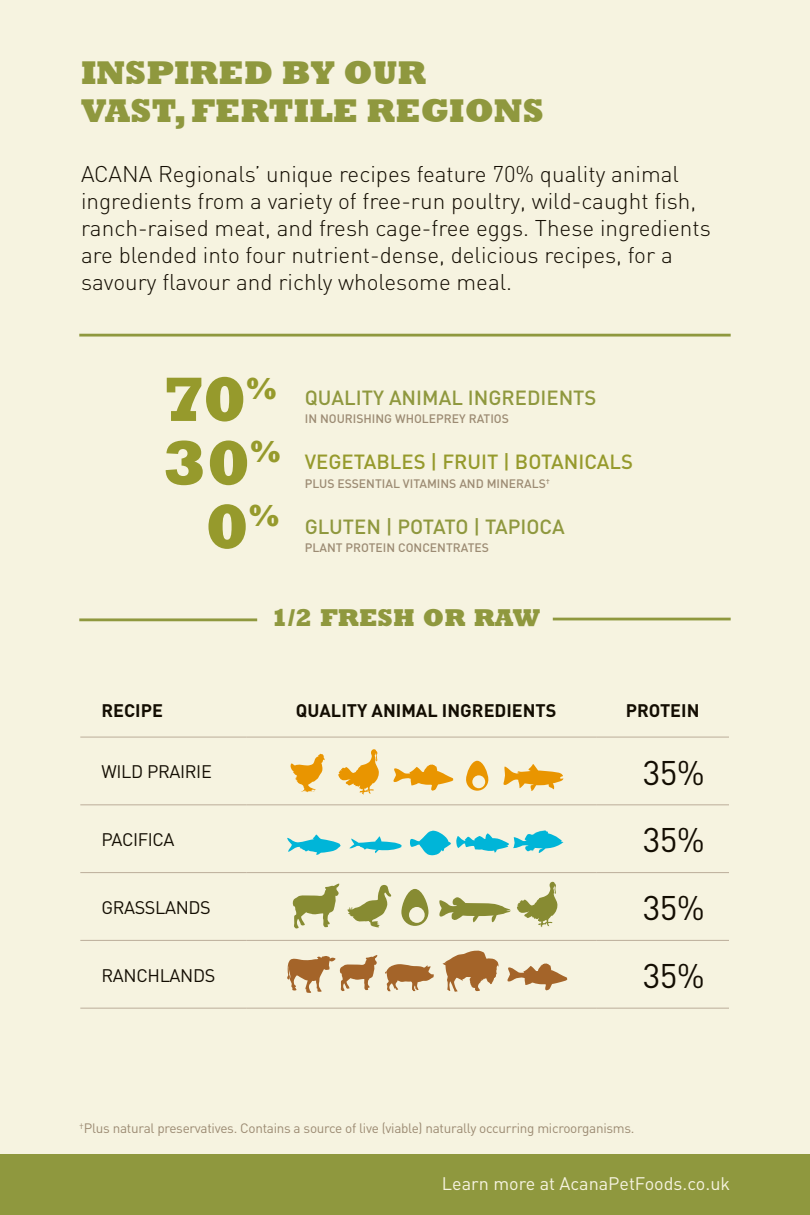
<style>
.page{position:relative;width:810px;height:1215px;background:#f6f3e0}
.page>*{position:absolute;margin:0;border:0;box-sizing:border-box;transform-origin:0 0}
.t1{font:800 63.68px/63.7px "Rockwell Std";color:#969a2c;text-align:right}
.t2{font:800 33.75px/38.2px "Rockwell";color:#8f983e}
.t3{font:33.75px "DIN";letter-spacing:-.02em;color:#130d02}
.t4{font:800 24.75px "Rockwell Std";color:#8f983e}
.t5{font:300 22.5px/27px "DIN";color:#130d02}
.t6{font:500 20.25px "DIN";color:#8f983e}
.t7{font:500 20.25px "DIN";color:#969a2c}
.t8{font:18px "DIN";letter-spacing:-.02em;color:#130d02}
.t9{font:700 18px "DIN";color:#130d02}
.t10{font:18px "DIN";letter-spacing:-.005em;color:#f6f3e0}
.t11{font:13.5px "DIN";color:#9c8b73}
.t12{font:500 12.15px "DIN";color:#9c8b73}
</style>
<div class="page">
<div style="left:0;top:1154px;width:810px;height:61px;background:#8f983e"></div>
<svg style="left:517px;top:881px;width:41px;height:46px"></svg>
<svg style="left:401px;top:889px;width:27px;height:37px"></svg>
<svg style="left:347px;top:885px;width:45px;height:42px"></svg>
<svg style="left:292px;top:884px;width:48px;height:45px"></svg>
<hr style="left:80px;top:737px;width:166px;height:1px;background:#bbad9a">
<hr style="left:246px;top:737px;width:350px;height:1px;background:#bbad9a">
<hr style="left:80px;top:804px;width:166px;height:1px;background:#bbad9a">
<hr style="left:80px;top:872px;width:166px;height:1px;background:#bbad9a">
<hr style="left:246px;top:804px;width:350px;height:1px;background:#bbad9a">
<hr style="left:246px;top:872px;width:350px;height:1px;background:#bbad9a">
<hr style="left:80px;top:940px;width:166px;height:1px;background:#bbad9a">
<hr style="left:80px;top:1008px;width:166px;height:1px;background:#bbad9a">
<hr style="left:246px;top:940px;width:350px;height:1px;background:#bbad9a">
<hr style="left:246px;top:1008px;width:350px;height:1px;background:#bbad9a">
<hr style="left:596px;top:737px;width:133px;height:1px;background:#bbad9a">
<hr style="left:596px;top:804px;width:133px;height:1px;background:#bbad9a">
<hr style="left:596px;top:872px;width:133px;height:1px;background:#bbad9a">
<hr style="left:596px;top:940px;width:133px;height:1px;background:#bbad9a">
<hr style="left:596px;top:1008px;width:133px;height:1px;background:#bbad9a">
<hr style="left:79px;top:618px;width:178px;height:3px;background:#8f983e">
<hr style="left:553px;top:618px;width:178px;height:2px;background:#8f983e">
<hr style="left:79px;top:334px;width:652px;height:3px;background:#8f983e">
<svg style="left:439px;top:897px;width:72px;height:26px"></svg>
<svg style="left:385px;top:964px;width:49px;height:28px"></svg>
<svg style="left:442px;top:950px;width:57px;height:42px"></svg>
<svg style="left:507px;top:963px;width:61px;height:28px"></svg>
<svg style="left:287px;top:835px;width:54px;height:20px"></svg>
<svg style="left:410px;top:830px;width:153px;height:25px"></svg>
<svg style="left:350px;top:836px;width:52px;height:17px"></svg>
<svg style="left:290px;top:754px;width:35px;height:39px"></svg>
<svg style="left:338px;top:749px;width:41px;height:46px"></svg>
<svg style="left:466px;top:761px;width:22px;height:30px"></svg>
<svg style="left:393px;top:764px;width:61px;height:27px"></svg>
<svg style="left:287px;top:955px;width:90px;height:38px"></svg>
<svg style="left:503px;top:764px;width:60px;height:27px"></svg>
<h2 class="t2" style="left:81px;top:57px;width:464px">INSPIRED BY OUR<br>VAST, FERTILE REGIONS</h2>
<p class="t5" style="left:81px;top:163px;width:631px">ACANA Regionals’ unique recipes feature 70% quality animal ingredients from a variety of free-run poultry, wild-caught fish, ranch-raised meat, and fresh cage-free eggs. These ingredients are blended into four nutrient-dense, delicious recipes, for a savoury flavour and richly wholesome meal.</p>
<h1 class="t1" style="left:163px;top:373px;width:119px">70<sup>%<br></sup>30<sup>%<br></sup>0<sup>%</sup></h1>
<p class="t6" style="left:305px;top:386px;width:293px">QUALITY ANIMAL INGREDIENTS</p>
<p class="t12" style="left:305px;top:411px;width:206px">IN NOURISHING WHOLEPREY RATIOS</p>
<p class="t7" style="left:305px;top:451px;width:330px">VEGETABLES | FRUIT | BOTANICALS</p>
<p class="t12" style="left:305px;top:476px;width:247px">PLUS ESSENTIAL VITAMINS AND MINERALS<sup>†</sup></p>
<p class="t6" style="left:305px;top:515px;width:262px">GLUTEN | POTATO | TAPIOCA</p>
<p class="t12" style="left:305px;top:541px;width:186px">PLANT PROTEIN CONCENTRATES</p>
<p class="t4" style="left:271px;top:609px;width:270px">1/2 FRESH OR RAW</p>
<p class="t9" style="left:101px;top:700px;width:63px">RECIPE</p>
<p class="t9" style="left:296px;top:700px;width:262px">QUALITY ANIMAL INGREDIENTS</p>
<p class="t9" style="left:626px;top:700px;width:75px">PROTEIN</p>
<p class="t8" style="left:102px;top:764px;width:112px">WILD PRAIRIE</p>
<h2 class="t3" style="left:643px;top:757px;width:63px">35%</h2>
<p class="t8" style="left:101px;top:832px;width:75px">PACIFICA</p>
<h2 class="t3" style="left:643px;top:825px;width:63px">35%</h2>
<p class="t8" style="left:101px;top:899px;width:111px">GRASSLANDS</p>
<h2 class="t3" style="left:643px;top:893px;width:63px">35%</h2>
<p class="t8" style="left:101px;top:967px;width:115px">RANCHLANDS</p>
<h2 class="t3" style="left:643px;top:961px;width:63px">35%</h2>
<p class="t11" style="left:79px;top:1122px;width:557px"><sup>†</sup>Plus natural preservatives. Contains a source of live (viable) naturally occurring microorganisms.</p>
<p class="t10" style="left:442px;top:1176px;width:290px">Learn more at AcanaPetFoods.co.uk</p>
</div>
